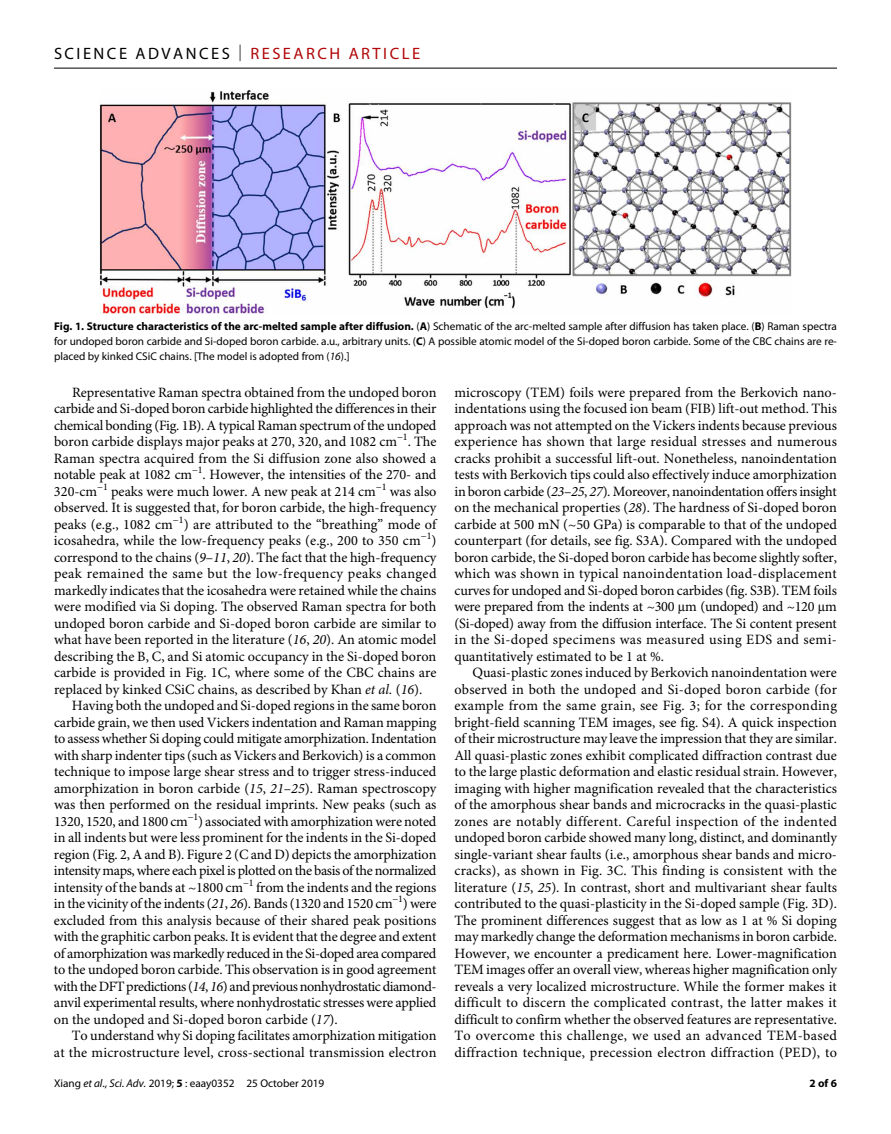
<style>
.page{position:relative;width:891px;height:1134px;background:#fff}
.page>*{position:absolute;margin:0;border:0;box-sizing:border-box;transform-origin:0 0}
.t1{font:16.5px "Myriad Pro";letter-spacing:.15em;color:#000}
.t2{font:14.25px/16.5px "Minion Pro";letter-spacing:-.005em;color:#000;text-align:justify}
.t3{font:14.25px "Minion Pro";letter-spacing:-.03em;color:#000}
.t4{font:14.25px "Minion Pro";letter-spacing:-.025em;color:#000}
.t5{font:14.25px "Minion Pro";letter-spacing:.025em;color:#000}
.t6{font:11.25px/15px "Myriad Pro";color:#000;text-align:justify}
.t7{font:700 11.25px "Myriad Pro";color:#000}
.s1{font-weight:300}
.s2{color:#b10508}
.s3{font-weight:700}
.s4{font-style:italic}
</style>
<div class="page">
<hr style="left:54px;top:68px;width:783px;height:1px;background:#000">
<img style="left:100px;top:90px;width:691px;height:224px">
<p class="t1" style="left:54px;top:40px;width:368px">SCIENCE ADVANCES <span class="s1">|</span> <span class="s2">RESEARCH ARTICLE</span></p>
<p class="t6" style="left:54px;top:319px;width:785px"><span class="s3">Fig. 1. Structure characteristics of the arc-melted sample after diffusion.</span> (<span class="s3">A</span>) Schematic of the arc-melted sample after diffusion has taken place. (<span class="s3">B</span>) Raman spectra for undoped boron carbide and Si-doped boron carbide. a.u., arbitrary units. (<span class="s3">C</span>) A possible atomic model of the Si-doped boron carbide. Some of the CBC chains are re&shy;placed by kinked CSiC chains. [The model is adopted from (<span class="s4">16</span>).]</p>
<p class="t2" style="left:72px;top:385px;width:366px">Representative Raman spectra obtained from the undoped boron</p>
<p class="t2" style="left:54px;top:402px;width:384px">carbide and Si-doped boron carbide highlighted the differences in their</p>
<p class="t2" style="left:54px;top:418px;width:384px">chemical bonding (Fig. 1B). A typical Raman spectrum of the undoped</p>
<p class="t2" style="left:54px;top:435px;width:384px">boron carbide displays major peaks at 270, 320, and 1082 cm<sup>−1</sup>. The</p>
<p class="t2" style="left:54px;top:451px;width:384px">Raman spectra acquired from the Si diffusion zone also showed a</p>
<p class="t2" style="left:54px;top:468px;width:384px">notable peak at 1082 cm<sup>−1</sup>. However, the intensities of the 270- and</p>
<p class="t2" style="left:54px;top:484px;width:384px">320-cm<sup>−1</sup> peaks were much lower. A new peak at 214 cm<sup>−1</sup> was also</p>
<p class="t2" style="left:54px;top:501px;width:384px">observed. It is suggested that, for boron carbide, the high-frequency</p>
<p class="t2" style="left:54px;top:517px;width:384px">peaks (e.g., 1082 cm<sup>−1</sup>) are attributed to the “breathing” mode of</p>
<p class="t2" style="left:54px;top:534px;width:384px">icosahedra, while the low-frequency peaks (e.g., 200 to 350 cm<sup>−1</sup>)</p>
<p class="t2" style="left:54px;top:550px;width:384px">correspond to the chains (<span class="s4">9</span>–<span class="s4">11</span>, <span class="s4">20</span>). The fact that the high-frequency</p>
<p class="t5" style="left:54px;top:565px;width:384px">peak remained the same but the low-frequency peaks changed</p>
<p class="t2" style="left:54px;top:583px;width:384px">markedly indicates that the icosahedra were retained while the chains</p>
<p class="t2" style="left:54px;top:600px;width:384px">were modified via Si doping. The observed Raman spectra for both</p>
<p class="t2" style="left:54px;top:616px;width:384px">undoped boron carbide and Si-doped boron carbide are similar to</p>
<p class="t2" style="left:54px;top:633px;width:384px">what have been reported in the literature (<span class="s4">16</span>, <span class="s4">20</span>). An atomic model</p>
<p class="t2" style="left:54px;top:649px;width:384px">describing the B, C, and Si atomic occupancy in the Si-doped boron</p>
<p class="t2" style="left:54px;top:666px;width:384px">carbide is provided in Fig. 1C, where some of the CBC chains are</p>
<p class="t2" style="left:54px;top:682px;width:370px">replaced by kinked CSiC chains, as described by Khan <span class="s4">et al.</span> (<span class="s4">16</span>).</p>
<p class="t2" style="left:72px;top:699px;width:366px">Having both the undoped and Si-doped regions in the same boron</p>
<p class="t2" style="left:54px;top:715px;width:384px">carbide grain, we then used Vickers indentation and Raman mapping</p>
<p class="t2" style="left:54px;top:732px;width:384px">to assess whether Si doping could mitigate amorphization. Indentation</p>
<p class="t2" style="left:54px;top:748px;width:384px">with sharp indenter tips (such as Vickers and Berkovich) is a common</p>
<p class="t2" style="left:54px;top:765px;width:384px">technique to impose large shear stress and to trigger stress-induced</p>
<p class="t2" style="left:54px;top:781px;width:384px">amorphization in boron carbide (<span class="s4">15</span>, <span class="s4">21</span>–<span class="s4">25</span>). Raman spectroscopy</p>
<p class="t2" style="left:54px;top:798px;width:384px">was then performed on the residual imprints. New peaks (such as</p>
<p class="t2" style="left:54px;top:814px;width:384px">1320, 1520, and 1800 cm<sup>−1</sup>) associated with amorphization were noted</p>
<p class="t2" style="left:54px;top:831px;width:384px">in all indents but were less prominent for the indents in the Si-doped</p>
<p class="t2" style="left:54px;top:847px;width:384px">region (Fig. 2, A and B). Figure 2 (C and D) depicts the amorphization</p>
<p class="t3" style="left:54px;top:862px;width:384px">intensity maps, where each pixel is plotted on the basis of the normalized</p>
<p class="t2" style="left:54px;top:880px;width:384px">intensity of the bands at ~1800 cm<sup>−1</sup> from the indents and the regions</p>
<p class="t2" style="left:54px;top:897px;width:384px">in the vicinity of the indents (<span class="s4">21</span>, <span class="s4">26</span>). Bands (1320 and 1520 cm<sup>−1</sup>) were</p>
<p class="t2" style="left:54px;top:913px;width:384px">excluded from this analysis because of their shared peak positions</p>
<p class="t2" style="left:54px;top:930px;width:384px">with the graphitic carbon peaks. It is evident that the degree and extent</p>
<p class="t4" style="left:54px;top:944px;width:384px">of amorphization was markedly reduced in the Si-doped area compared</p>
<p class="t2" style="left:54px;top:963px;width:384px">to the undoped boron carbide. This observation is in good agreement</p>
<p class="t3" style="left:54px;top:977px;width:384px">with the DFT predictions (<span class="s4">14</span>, <span class="s4">16</span>) and previous nonhydrostatic diamond-</p>
<p class="t2" style="left:54px;top:996px;width:384px">anvil experimental results, where nonhydrostatic stresses were applied</p>
<p class="t2" style="left:54px;top:1012px;width:285px">on the undoped and Si-doped boron carbide (<span class="s4">17</span>).</p>
<p class="t2" style="left:72px;top:1029px;width:366px">To understand why Si doping facilitates amorphization mitigation</p>
<p class="t2" style="left:54px;top:1045px;width:384px">at the microstructure level, cross-sectional transmission electron</p>
<p class="t6" style="left:54px;top:1076px;width:272px">Xiang <span class="s4">et al</span>., <span class="s4">Sci. Adv.</span> 2019; <span class="s3">5</span> : eaay0352 25 October 2019</p>
<p class="t2" style="left:454px;top:385px;width:384px">microscopy (TEM) foils were prepared from the Berkovich nano&shy;indentations using the focused ion beam (FIB) lift-out method. This approach was not attempted on the Vickers indents because previous experience has shown that large residual stresses and numerous cracks prohibit a successful lift-out. Nonetheless, nanoindentation tests with Berkovich tips could also effectively induce amorphization in boron carbide (<span class="s4">23</span>–<span class="s4">25</span>, <span class="s4">27</span>). Moreover, nanoindentation offers insight on the mechanical properties (<span class="s4">28</span>). The hardness of Si-doped boron carbide at 500 mN (~50 GPa) is comparable to that of the undoped counterpart (for details, see fig. S3A). Compared with the undoped boron carbide, the Si-doped boron carbide has become slightly softer, which was shown in typical nanoindentation load-displacement curves for undoped and Si-doped boron carbides (fig. S3B). TEM foils were prepared from the indents at ~300 m (undoped) and ~120 m (Si-doped) away from the diffusion interface. The Si content present in the Si-doped specimens was measured using EDS and semi&shy;quantitatively estimated to be 1 at %.</p>
<p class="t2" style="left:454px;top:666px;width:384px;text-indent:18px">Quasi-plastic zones induced by Berkovich nanoindentation were observed in both the undoped and Si-doped boron carbide (for example from the same grain, see Fig. 3; for the corresponding bright-field scanning TEM images, see fig. S4). A quick inspection of their microstructure may leave the impression that they are similar.<br>All quasi-plastic zones exhibit complicated diffraction contrast due to the large plastic deformation and elastic residual strain. However, imaging with higher magnification revealed that the characteristics of the amorphous shear bands and microcracks in the quasi-plastic zones are notably different. Careful inspection of the indented undoped boron carbide showed many long, distinct, and dominantly single-variant shear faults (i.e., amorphous shear bands and micro&shy;cracks), as shown in Fig. 3C. This finding is consistent with the literature (<span class="s4">15</span>, <span class="s4">25</span>). In contrast, short and multivariant shear faults contributed to the quasi-plasticity in the Si-doped sample (Fig. 3D).<br>The prominent differences suggest that as low as 1 at % Si doping may markedly change the deformation mechanisms in boron carbide.<br>However, we encounter a predicament here. Lower-magnification TEM images offer an overall view, whereas higher magnification only reveals a very localized microstructure. While the former makes it difficult to discern the complicated contrast, the latter makes it difficult to confirm whether the observed features are representative.<br>To overcome this challenge, we used an advanced TEM-based diffraction technique, precession electron diffraction (PED), to</p>
<p class="t7" style="left:810px;top:1074px;width:29px">2 of 6</p>
</div>
